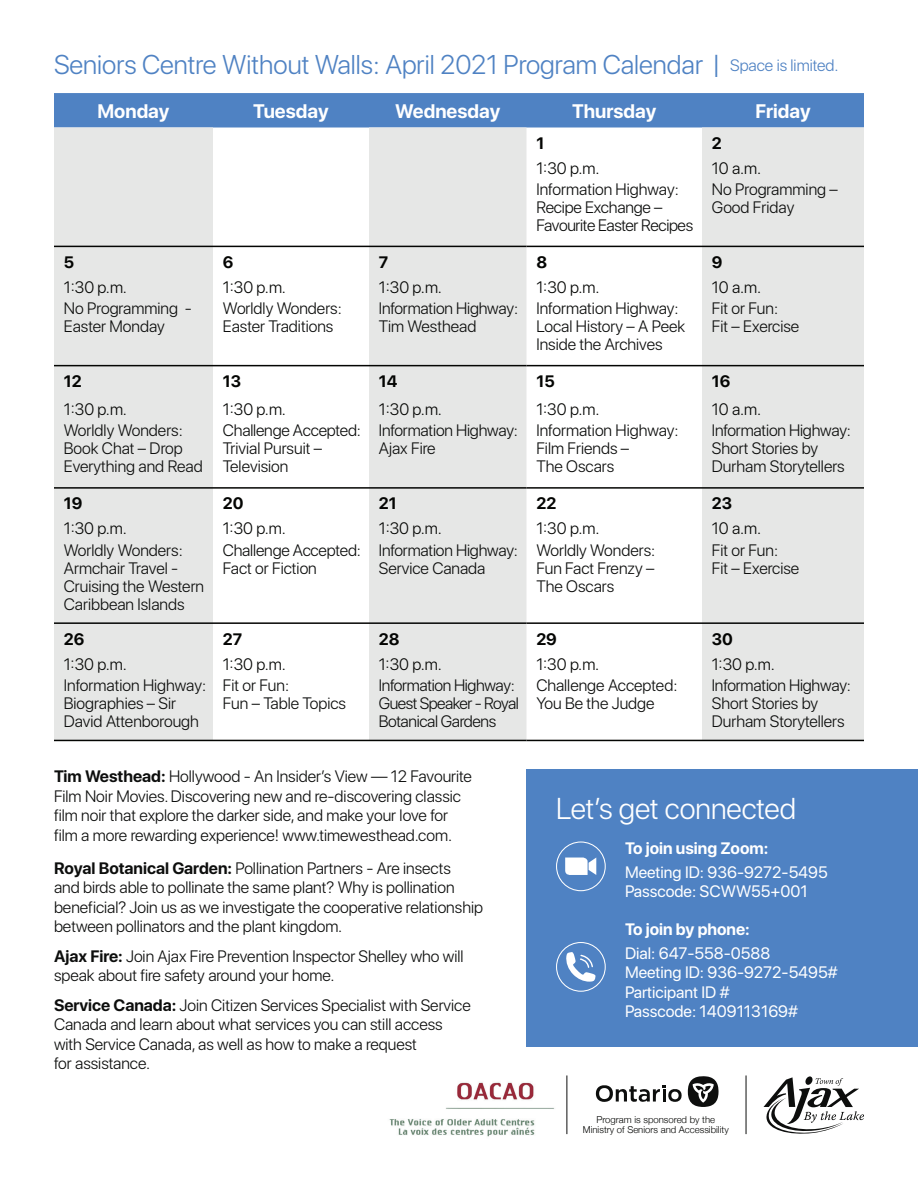
<style>
.page{position:relative;width:918px;height:1188px;background:#fff}
.page>*{position:absolute;margin:0;border:0;box-sizing:border-box;transform-origin:0 0}
.t1{font:300 30px "SF Pro Display";color:#fff}
.t2{font:300 27px "SF Pro Display";color:#4f82c3}
.t3{font:700 19.5px "SF Pro Display";color:#fff}
.t4{font:300 16.5px/18px "SF Pro Display";color:#0d0e0d}
.t5{font:300 16.5px "SF Pro Display";color:#040503}
.t6{font:16.5px/19.5px "SF Pro Display";color:#fff}
.t7{font:300 16.5px/18px "SF Pro Display";letter-spacing:-.02em;color:#0d0e0d}
.t8{font:700 16.5px "SF Pro Display";color:#040503}
.t9{font:700 16.5px "SF Pro Display";color:#fff}
.t10{font:300 9.6px/10.9px "Helvetica Neue";color:#040503;text-align:center}
.s1{font-size:31.5px}
.s2{font-size:16.5px}
.s3{font-weight:700}
</style>
<div class="page">
<div style="left:526px;top:770px;width:392px;height:277px;background:#4f82c3"></div>
<svg style="left:596px;top:1085px;width:86px;height:17px"></svg>
<svg style="left:688px;top:1076px;width:31px;height:31px"></svg>
<img style="left:389px;top:1082px;width:166px;height:55px">
<hr style="left:746px;top:1075px;width:1px;height:59px;background:#0d0e0d">
<hr style="left:567px;top:1075px;width:1px;height:59px;background:#0d0e0d">
<div style="left:556px;top:841px;width:50px;height:50px;border:1px solid #fff;border-radius:50%"></div>
<svg style="left:565px;top:858px;width:31px;height:17px"></svg>
<svg style="left:764px;top:1076px;width:100px;height:58px"></svg>
<div style="left:556px;top:942px;width:50px;height:50px;border:1px solid #fff;border-radius:50%"></div>
<svg style="left:566px;top:952px;width:30px;height:30px"></svg>
<div style="left:54px;top:93px;width:810px;height:35px;background:#4f82c3"></div>
<svg style="left:54px;top:128px;width:810px;height:612px;fill:#e6e7e6"></svg>
<hr style="left:54px;top:246px;width:159px;height:1px;background:#040503">
<hr style="left:213px;top:246px;width:156px;height:1px;background:#040503">
<hr style="left:369px;top:246px;width:157px;height:1px;background:#040503">
<hr style="left:526px;top:246px;width:176px;height:1px;background:#040503">
<hr style="left:702px;top:246px;width:162px;height:1px;background:#040503">
<hr style="left:54px;top:365px;width:159px;height:1px;background:#040503">
<hr style="left:213px;top:365px;width:156px;height:1px;background:#040503">
<hr style="left:369px;top:365px;width:157px;height:1px;background:#040503">
<hr style="left:526px;top:365px;width:176px;height:1px;background:#040503">
<hr style="left:702px;top:365px;width:162px;height:1px;background:#040503">
<hr style="left:54px;top:487px;width:159px;height:2px;background:#040503">
<hr style="left:213px;top:487px;width:156px;height:2px;background:#040503">
<hr style="left:369px;top:487px;width:157px;height:2px;background:#040503">
<hr style="left:526px;top:487px;width:176px;height:2px;background:#040503">
<hr style="left:702px;top:487px;width:162px;height:2px;background:#040503">
<hr style="left:54px;top:622px;width:159px;height:2px;background:#040503">
<hr style="left:213px;top:622px;width:156px;height:2px;background:#040503">
<hr style="left:369px;top:622px;width:157px;height:2px;background:#040503">
<hr style="left:526px;top:622px;width:176px;height:2px;background:#040503">
<hr style="left:702px;top:622px;width:162px;height:2px;background:#040503">
<hr style="left:54px;top:740px;width:159px;height:1px;background:#040503">
<hr style="left:213px;top:740px;width:156px;height:1px;background:#040503">
<hr style="left:369px;top:740px;width:157px;height:1px;background:#040503">
<hr style="left:526px;top:740px;width:176px;height:1px;background:#040503">
<hr style="left:702px;top:740px;width:162px;height:1px;background:#040503">
<h2 class="t2" style="left:54px;top:45px;width:786px">Seniors Centre Without Walls: April 2021 Program Calendar <span class="s1">I</span> <span class="s2">Space is limited.</span></h2>
<p class="t3" style="left:97px;top:99px;width:74px">Monday</p>
<p class="t3" style="left:253px;top:99px;width:77px">Tuesday</p>
<p class="t3" style="left:395px;top:99px;width:107px">Wednesday</p>
<p class="t3" style="left:572px;top:99px;width:86px">Thursday</p>
<p class="t3" style="left:755px;top:99px;width:57px">Friday</p>
<p class="t8" style="left:536px;top:134px;width:9px">1</p>
<p class="t8" style="left:712px;top:134px;width:11px">2</p>
<p class="t5" style="left:536px;top:156px;width:65px">1:30 p.m.</p>
<p class="t4" style="left:536px;top:181px;width:158px">Information Highway:<br>Recipe Exchange –<br>Favourite Easter Recipes</p>
<p class="t5" style="left:712px;top:156px;width:51px">10 a.m.</p>
<p class="t4" style="left:712px;top:181px;width:127px">No Programming –<br>Good Friday</p>
<p class="t8" style="left:64px;top:252px;width:12px">5</p>
<p class="t8" style="left:223px;top:252px;width:12px">6</p>
<p class="t8" style="left:379px;top:252px;width:11px">7</p>
<p class="t8" style="left:536px;top:252px;width:12px">8</p>
<p class="t8" style="left:712px;top:252px;width:12px">9</p>
<p class="t5" style="left:64px;top:275px;width:65px">1:30 p.m.</p>
<p class="t4" style="left:64px;top:300px;width:129px">No Programming -<br>Easter Monday</p>
<p class="t5" style="left:223px;top:275px;width:65px">1:30 p.m.</p>
<p class="t4" style="left:223px;top:300px;width:120px">Worldly Wonders:<br>Easter Traditions</p>
<p class="t5" style="left:379px;top:275px;width:65px">1:30 p.m.</p>
<p class="t4" style="left:379px;top:300px;width:141px">Information Highway:<br>Tim Westhead</p>
<p class="t5" style="left:536px;top:275px;width:65px">1:30 p.m.</p>
<p class="t4" style="left:536px;top:300px;width:150px">Information Highway:<br>Local History – A Peek<br>Inside the Archives</p>
<p class="t5" style="left:712px;top:275px;width:51px">10 a.m.</p>
<p class="t4" style="left:712px;top:300px;width:89px">Fit or Fun:<br>Fit – Exercise</p>
<p class="t8" style="left:64px;top:372px;width:19px">12</p>
<p class="t8" style="left:223px;top:372px;width:20px">13</p>
<p class="t8" style="left:379px;top:372px;width:20px">14</p>
<p class="t8" style="left:536px;top:372px;width:20px">15</p>
<p class="t8" style="left:712px;top:372px;width:20px">16</p>
<p class="t5" style="left:64px;top:397px;width:65px">1:30 p.m.</p>
<p class="t4" style="left:64px;top:422px;width:140px">Worldly Wonders:<br>Book Chat – Drop<br>Everything and Read</p>
<p class="t5" style="left:223px;top:397px;width:65px">1:30 p.m.</p>
<p class="t4" style="left:223px;top:422px;width:140px">Challenge Accepted:<br>Trivial Pursuit –<br>Television</p>
<p class="t5" style="left:379px;top:397px;width:65px">1:30 p.m.</p>
<p class="t4" style="left:379px;top:422px;width:141px">Information Highway:<br>Ajax Fire</p>
<p class="t5" style="left:536px;top:397px;width:65px">1:30 p.m.</p>
<p class="t4" style="left:536px;top:422px;width:144px">Information Highway:<br>Film Friends –<br>The Oscars</p>
<p class="t5" style="left:712px;top:397px;width:51px">10 a.m.</p>
<p class="t4" style="left:712px;top:422px;width:141px">Information Highway:<br>Short Stories by<br>Durham Storytellers</p>
<p class="t8" style="left:64px;top:494px;width:20px">19</p>
<p class="t8" style="left:223px;top:494px;width:22px">20</p>
<p class="t8" style="left:379px;top:494px;width:19px">21</p>
<p class="t8" style="left:536px;top:494px;width:21px">22</p>
<p class="t8" style="left:712px;top:494px;width:22px">23</p>
<p class="t5" style="left:64px;top:517px;width:65px">1:30 p.m.</p>
<p class="t4" style="left:64px;top:541px;width:142px">Worldly Wonders:<br>Armchair Travel -<br>Cruising the Western<br>Caribbean Islands</p>
<p class="t5" style="left:223px;top:517px;width:65px">1:30 p.m.</p>
<p class="t4" style="left:223px;top:541px;width:140px">Challenge Accepted:<br>Fact or Fiction</p>
<p class="t5" style="left:379px;top:517px;width:65px">1:30 p.m.</p>
<p class="t4" style="left:379px;top:541px;width:141px">Information Highway:<br>Service Canada</p>
<p class="t5" style="left:536px;top:517px;width:65px">1:30 p.m.</p>
<p class="t4" style="left:536px;top:541px;width:120px;text-align:justify">Worldly Wonders:<br>Fun Fact Frenzy – The Oscars</p>
<p class="t5" style="left:712px;top:517px;width:51px">10 a.m.</p>
<p class="t4" style="left:712px;top:541px;width:89px">Fit or Fun:<br>Fit – Exercise</p>
<p class="t8" style="left:64px;top:629px;width:22px">26</p>
<p class="t8" style="left:223px;top:629px;width:21px">27</p>
<p class="t8" style="left:379px;top:629px;width:22px">28</p>
<p class="t8" style="left:536px;top:629px;width:22px">29</p>
<p class="t8" style="left:712px;top:629px;width:23px">30</p>
<p class="t5" style="left:64px;top:652px;width:65px">1:30 p.m.</p>
<p class="t4" style="left:64px;top:677px;width:144px">Information Highway:<br>Biographies – Sir<br>David Attenborough</p>
<p class="t5" style="left:223px;top:652px;width:65px">1:30 p.m.</p>
<p class="t4" style="left:223px;top:677px;width:125px">Fit or Fun:<br>Fun – Table Topics</p>
<p class="t5" style="left:379px;top:652px;width:65px">1:30 p.m.</p>
<p class="t7" style="left:379px;top:677px;width:142px">Information Highway:<br>Guest Speaker - Royal<br>Botanical Gardens</p>
<p class="t5" style="left:536px;top:652px;width:65px">1:30 p.m.</p>
<p class="t4" style="left:536px;top:677px;width:143px">Challenge Accepted:<br>You Be the Judge</p>
<p class="t5" style="left:712px;top:652px;width:65px">1:30 p.m.</p>
<p class="t4" style="left:712px;top:677px;width:141px">Information Highway:<br>Short Stories by<br>Durham Storytellers</p>
<p class="t4" style="left:54px;top:767px;width:420px;line-height:19.5px"><span class="s3">Tim Westhead:</span> Hollywood - An Insider’s View — 12 Favourite Film Noir Movies. Discovering new and re-discovering classic film noir that explore the darker side, and make your love for film a more rewarding experience! www.timewesthead.com.</p>
<p class="t4" style="left:54px;top:859px;width:431px;line-height:19.5px"><span class="s3">Royal Botanical Garden:</span> Pollination Partners - Are insects<br>and birds able to pollinate the same plant? Why is pollination beneficial? Join us as we investigate the cooperative relationship between pollinators and the plant kingdom.</p>
<p class="t4" style="left:54px;top:947px;width:411px;line-height:19.5px"><span class="s3">Ajax Fire:</span> Join Ajax Fire Prevention Inspector Shelley who will speak about fire safety around your home.</p>
<p class="t4" style="left:54px;top:996px;width:418px;line-height:19.5px"><span class="s3">Service Canada:</span> Join Citizen Services Specialist with Service Canada and learn about what services you can still access with Service Canada, as well as how to make a request<br>for assistance.</p>
<h1 class="t1" style="left:556px;top:787px;width:242px">Let’s get connected</h1>
<p class="t9" style="left:625px;top:838px;width:145px">To join using Zoom:</p>
<p class="t6" style="left:625px;top:862px;width:204px">Meeting ID: 936-9272-5495<br>Passcode: SCWW55+001</p>
<p class="t9" style="left:625px;top:919px;width:126px">To join by phone:</p>
<p class="t6" style="left:625px;top:943px;width:214px">Dial: 647-558-0588<br>Meeting ID: 936-9272-5495#<br>Participant ID #<br>Passcode: 1409113169#</p>
<p class="t10" style="left:583px;top:1113px;width:147px">Program is sponsored by the<br>Ministry of Seniors and Accessibility</p>
</div>
